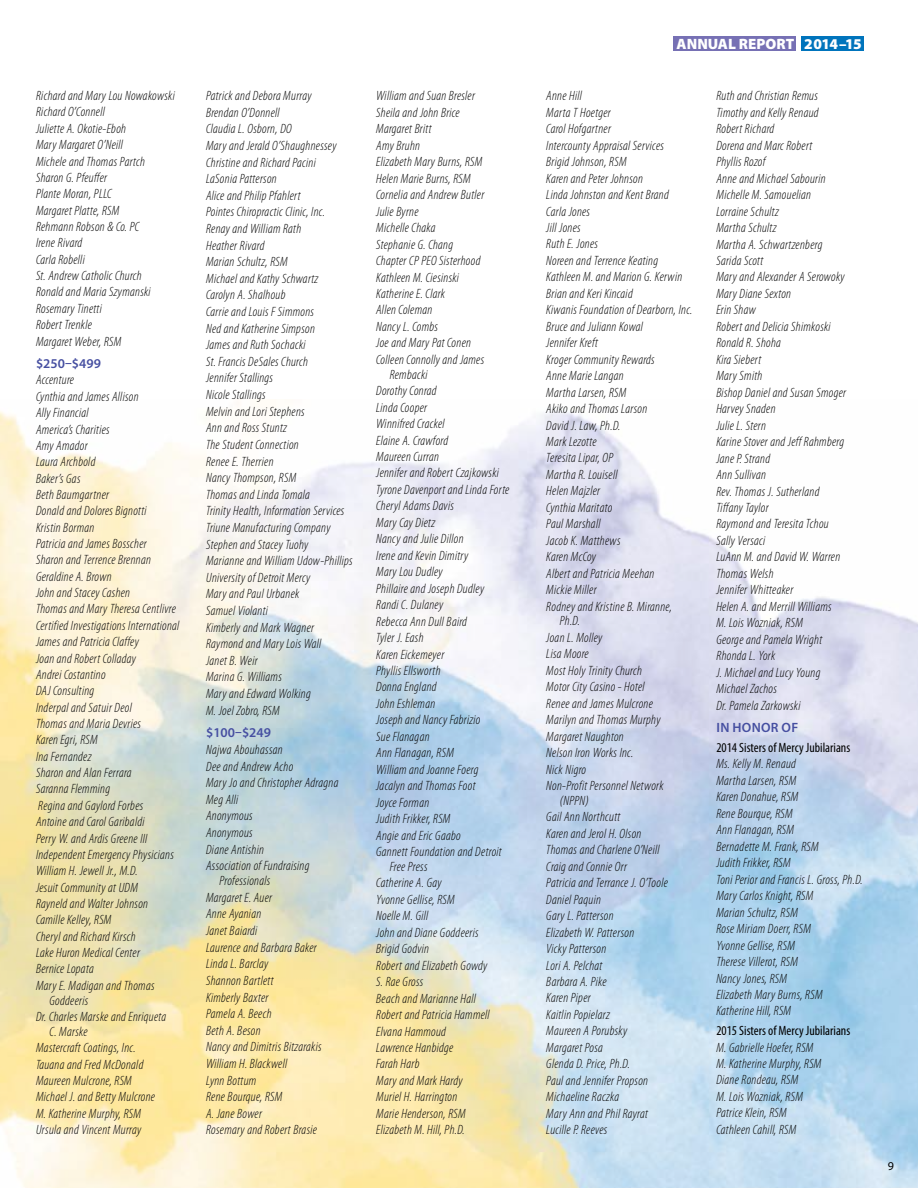
<style>
.page{position:relative;width:918px;height:1188px;background:#fff}
.page>*{position:absolute;margin:0;border:0;box-sizing:border-box;transform-origin:0 0}
.t1{font:900 15px "Myriad Pro";color:#fff}
.t2{font:italic 300 condensed 13.5px/16.5px "Myriad Pro";letter-spacing:.02em;color:#000}
.t3{font:condensed 13.5px "Myriad Pro";color:#000}
.t4{font:600 13.5px "Myriad Pro";color:#464fa1}
.t5{font:600 13.5px "Myriad Pro";letter-spacing:.02em;color:#464fa1}
.t6{font:12px "Myriad Pro";color:#000}
</style>
<div class="page">
<div style="left:674px;top:36px;width:122px;height:15px;background:#7670b4"></div>
<div style="left:801px;top:36px;width:63px;height:15px;background:#0074bc"></div>
<p class="t2" style="left:36px;top:87px;width:140px">Richard and Mary Lou Nowakowski<br>Richard O’Connell<br>Juliette A. Okotie-Eboh<br>Mary Margaret O’Neill<br>Michele and Thomas Partch<br>Sharon G. Pfeuffer<br>Plante Moran, PLLC<br>Margaret Platte, RSM<br>Rehmann Robson &amp; Co. PC<br>Irene Rivard<br>Carla Robelli<br>St. Andrew Catholic Church<br>Ronald and Maria Szymanski<br>Rosemary Tinetti<br>Robert Trenkle<br>Margaret Weber, RSM</p>
<p class="t4" style="left:36px;top:355px;width:66px">$250–$499</p>
<p class="t2" style="left:36px;top:372px;width:145px">Accenture<br>Cynthia and James Allison<br>Ally Financial<br>America’s Charities<br>Amy Amador<br>Laura Archbold<br>Baker’s Gas<br>Beth Baumgartner<br>Donald and Dolores Bignotti<br>Kristin Borman<br>Patricia and James Bosscher<br>Sharon and Terrence Brennan<br>Geraldine A. Brown<br>John and Stacey Cashen<br>Thomas and Mary Theresa Centlivre<br>Certified Investigations International<br>James and Patricia Claffey<br>Joan and Robert Colladay<br>Andrei Costantino<br>DAJ Consulting<br>Inderpal and Satuir Deol<br>Thomas and Maria Devries<br>Karen Egri, RSM<br>Ina Fernandez<br>Sharon and Alan Ferrara<br>Saranna Flemming<br>Regina and Gaylord Forbes<br>Antoine and Carol Garibaldi<br>Perry W. and Ardis Greene III<br>Independent Emergency Physicians<br>William H. Jewell Jr., M.D.<br>Jesuit Community at UDM<br>Rayneld and Walter Johnson<br>Camille Kelley, RSM<br>Cheryl and Richard Kirsch<br>Lake Huron Medical Center<br>Bernice Lopata<br>Mary E. Madigan and Thomas</p>
<p class="t2" style="left:36px;top:992px;width:132px;text-indent:14px">Goddeeris<br>Dr. Charles Marske and Enriqueta</p>
<p class="t2" style="left:36px;top:1023px;width:121px;text-indent:14px">C. Marske<br>Mastercraft Coatings, Inc.<br>Tauana and Fred McDonald<br>Maureen Mulcrone, RSM<br>Michael J. and Betty Mulcrone<br>M. Katherine Murphy, RSM<br>Ursula and Vincent Murray</p>
<p class="t2" style="left:206px;top:87px;width:148px">Patrick and Debora Murray<br>Brendan O’Donnell<br>Claudia L. Osborn, DO<br>Mary and Jerald O’Shaughnessey<br>Christine and Richard Pacini<br>LaSonia Patterson<br>Alice and Philip Pfahlert<br>Pointes Chiropractic Clinic, Inc.<br>Renay and William Rath<br>Heather Rivard<br>Marian Schultz, RSM<br>Michael and Kathy Schwartz<br>Carolyn A. Shalhoub<br>Carrie and Louis F Simmons<br>Ned and Katherine Simpson<br>James and Ruth Sochacki<br>St. Francis DeSales Church<br>Jennifer Stallings<br>Nicole Stallings<br>Melvin and Lori Stephens<br>Ann and Ross Stuntz<br>The Student Connection<br>Renee E. Therrien<br>Nancy Thompson, RSM<br>Thomas and Linda Tomala<br>Trinity Health, Information Services<br>Triune Manufacturing Company<br>Stephen and Stacey Tuohy<br>Marianne and William Udow-Phillips<br>University of Detroit Mercy<br>Mary and Paul Urbanek<br>Samuel Violanti<br>Kimberly and Mark Wagner<br>Raymond and Mary Lois Wall<br>Janet B. Weir<br>Marina G. Williams<br>Mary and Edward Wolking<br>M. Joel Zobro, RSM</p>
<p class="t4" style="left:206px;top:724px;width:66px">$100–$249</p>
<p class="t2" style="left:206px;top:741px;width:134px">Najwa Abouhassan<br>Dee and Andrew Acho<br>Mary Jo and Christopher Adragna<br>Meg Alli<br>Anonymous<br>Anonymous<br>Diane Antishin<br>Association of Fundraising</p>
<p class="t2" style="left:206px;top:872px;width:117px;text-indent:14px">Professionals<br>Margaret E. Auer<br>Anne Ayanian<br>Janet Baiardi<br>Laurence and Barbara Baker<br>Linda L. Barclay<br>Shannon Bartlett<br>Kimberly Baxter<br>Pamela A. Beech<br>Beth A. Beson<br>Nancy and Dimitris Bitzarakis<br>William H. Blackwell<br>Lynn Bottum<br>Rene Bourque, RSM<br>A. Jane Bower<br>Rosemary and Robert Brasie</p>
<p class="t2" style="left:376px;top:88px;width:110px">William and Suan Bresler<br>Sheila and John Brice<br>Margaret Britt<br>Amy Bruhn<br>Elizabeth Mary Burns, RSM<br>Helen Marie Burns, RSM<br>Cornelia and Andrew Butler<br>Julie Byrne<br>Michelle Chaka<br>Stephanie G. Chang<br>Chapter CP PEO Sisterhood<br>Kathleen M. Ciesinski<br>Katherine E. Clark<br>Allen Coleman<br>Nancy L. Combs<br>Joe and Mary Pat Conen<br>Colleen Connolly and James</p>
<p class="t2" style="left:376px;top:366px;width:135px;text-indent:13px">Rembacki<br>Dorothy Conrad<br>Linda Cooper<br>Winnifred Crackel<br>Elaine A. Crawford<br>Maureen Curran<br>Jennifer and Robert Czajkowski<br>Tyrone Davenport and Linda Forte<br>Cheryl Adams Davis<br>Mary Cay Dietz<br>Nancy and Julie Dillon<br>Irene and Kevin Dimitry<br>Mary Lou Dudley<br>Phillaire and Joseph Dudley<br>Randi C. Dulaney<br>Rebecca Ann Dull Baird<br>Tyler J. Eash<br>Karen Eickemeyer<br>Phyllis Ellsworth<br>Donna England<br>John Eshleman<br>Joseph and Nancy Fabrizio<br>Sue Flanagan<br>Ann Flanagan, RSM<br>William and Joanne Foerg<br>Jacalyn and Thomas Foot<br>Joyce Forman<br>Judith Frikker, RSM<br>Angie and Eric Gaabo<br>Gannett Foundation and Detroit</p>
<p class="t2" style="left:376px;top:858px;width:115px;text-indent:13px">Free Press<br>Catherine A. Gay<br>Yvonne Gellise, RSM<br>Noelle M. Gill<br>John and Diane Goddeeris<br>Brigid Godvin<br>Robert and Elizabeth Gowdy<br>S. Rae Gross<br>Beach and Marianne Hall<br>Robert and Patricia Hammell<br>Elvana Hammoud<br>Lawrence Hanbidge<br>Farah Harb<br>Mary and Mark Hardy<br>Muriel H. Harrington<br>Marie Henderson, RSM<br>Elizabeth M. Hill, Ph.D.</p>
<p class="t1" style="left:677px;top:33px;width:187px">ANNUAL REPORT 2014–15</p>
<p class="t2" style="left:546px;top:88px;width:148px">Anne Hill<br>Marta T Hoetger<br>Carol Hofgartner<br>Intercounty Appraisal Services<br>Brigid Johnson, RSM<br>Karen and Peter Johnson<br>Linda Johnston and Kent Brand<br>Carla Jones<br>Jill Jones<br>Ruth E. Jones<br>Noreen and Terrence Keating<br>Kathleen M. and Marion G. Kerwin<br>Brian and Keri Kincaid<br>Kiwanis Foundation of Dearborn, Inc.<br>Bruce and Juliann Kowal<br>Jennifer Kreft<br>Kroger Community Rewards<br>Anne Marie Langan<br>Martha Larsen, RSM<br>Akiko and Thomas Larson<br>David J. Law, Ph.D.<br>Mark Lezotte<br>Teresita Lipar, OP<br>Martha R. Louisell<br>Helen Majzler<br>Cynthia Maritato<br>Paul Marshall<br>Jacob K. Matthews<br>Karen McCoy<br>Albert and Patricia Meehan<br>Mickie Miller<br>Rodney and Kristine B. Miranne,</p>
<p class="t2" style="left:546px;top:613px;width:119px;text-indent:14px">Ph.D.<br>Joan L. Molley<br>Lisa Moore<br>Most Holy Trinity Church<br>Motor City Casino - Hotel<br>Renee and James Mulcrone<br>Marilyn and Thomas Murphy<br>Margaret Naughton<br>Nelson Iron Works Inc.<br>Nick Nigro<br>Non-Profit Personnel Network</p>
<p class="t2" style="left:546px;top:792px;width:123px;text-indent:14px">(NPPN)<br>Gail Ann Northcutt<br>Karen and Jerol H. Olson<br>Thomas and Charlene O’Neill<br>Craig and Connie Orr<br>Patricia and Terrance J. O’Toole<br>Daniel Paquin<br>Gary L. Patterson<br>Elizabeth W. Patterson<br>Vicky Patterson<br>Lori A. Pelchat<br>Barbara A. Pike<br>Karen Piper<br>Kaitlin Popielarz<br>Maureen A Porubsky<br>Margaret Posa<br>Glenda D. Price, Ph.D.<br>Paul and Jennifer Propson<br>Michaeline Raczka<br>Mary Ann and Phil Rayrat<br>Lucille P. Reeves</p>
<p class="t2" style="left:716px;top:88px;width:131px">Ruth and Christian Remus<br>Timothy and Kelly Renaud<br>Robert Richard<br>Dorena and Marc Robert<br>Phyllis Rozof<br>Anne and Michael Sabourin<br>Michelle M. Samouelian<br>Lorraine Schultz<br>Martha Schultz<br>Martha A. Schwartzenberg<br>Sarida Scott<br>Mary and Alexander A Serowoky<br>Mary Diane Sexton<br>Erin Shaw<br>Robert and Delicia Shimkoski<br>Ronald R. Shoha<br>Kira Siebert<br>Mary Smith<br>Bishop Daniel and Susan Smoger<br>Harvey Snaden<br>Julie L. Stern<br>Karine Stover and Jeff Rahmberg<br>Jane P. Strand<br>Ann Sullivan<br>Rev. Thomas J. Sutherland<br>Tiffany Taylor<br>Raymond and Teresita Tchou<br>Sally Versaci<br>LuAnn M. and David W. Warren<br>Thomas Welsh<br>Jennifer Whitteaker<br>Helen A. and Merrill Williams<br>M. Lois Wozniak, RSM<br>George and Pamela Wright<br>Rhonda L. York<br>J. Michael and Lucy Young<br>Michael Zachos<br>Dr. Pamela Zarkowski</p>
<p class="t5" style="left:717px;top:719px;width:83px">IN HONOR OF</p>
<p class="t3" style="left:716px;top:739px;width:135px">2014 Sisters of Mercy Jubilarians</p>
<p class="t2" style="left:716px;top:756px;width:148px">Ms. Kelly M. Renaud<br>Martha Larsen, RSM<br>Karen Donahue, RSM<br>Rene Bourque, RSM<br>Ann Flanagan, RSM<br>Bernadette M. Frank, RSM<br>Judith Frikker, RSM<br>Toni Perior and Francis L. Gross, Ph.D.<br>Mary Carlos Knight, RSM<br>Marian Schultz, RSM<br>Rose Miriam Doerr, RSM<br>Yvonne Gellise, RSM<br>Therese Villerot, RSM<br>Nancy Jones, RSM<br>Elizabeth Mary Burns, RSM<br>Katherine Hill, RSM</p>
<p class="t3" style="left:716px;top:1022px;width:135px">2015 Sisters of Mercy Jubilarians</p>
<p class="t2" style="left:716px;top:1039px;width:107px">M. Gabrielle Hoefer, RSM<br>M. Katherine Murphy, RSM<br>Diane Rondeau, RSM<br>M. Lois Wozniak, RSM<br>Patrice Klein, RSM<br>Cathleen Cahill, RSM</p>
<p class="t6" style="left:888px;top:1159px;width:8px">9</p>
</div>
